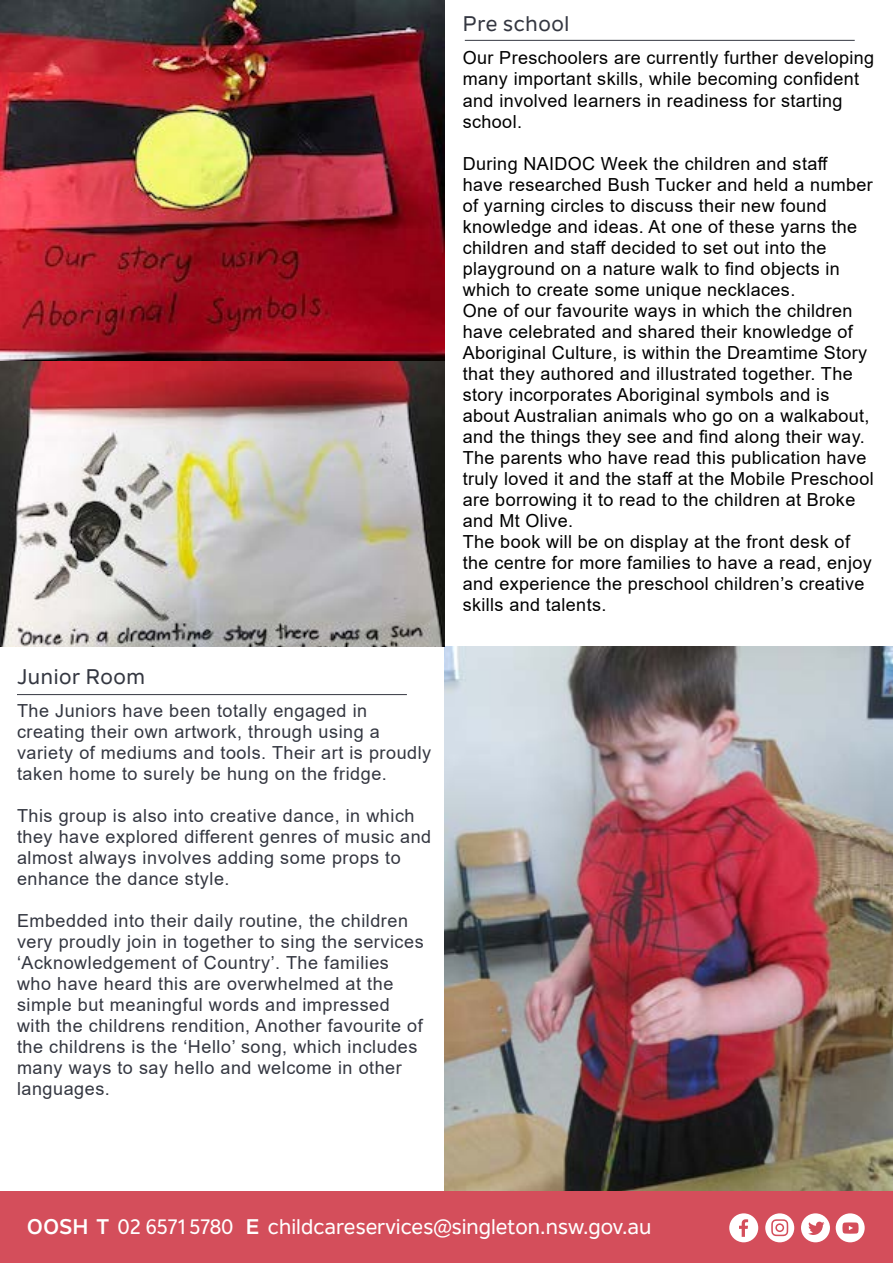
<style>
.page{position:relative;width:893px;height:1263px;background:#fff}
.page>*{position:absolute;margin:0;border:0;box-sizing:border-box;transform-origin:0 0}
.t1{font:500 21px "Nolan Next";color:#fff}
.t2{font:500 21px "Nolan Next";letter-spacing:.03em;color:#343741}
.t3{font:18px/21px "Arial";letter-spacing:.02em;color:#000}
.t4{font:18px/21px "Arial";letter-spacing:.03em;color:#343741}
.s1{font-weight:700}
</style>
<div class="page">
<hr style="left:465px;top:40px;width:390px;height:1px;background:#343741">
<div style="left:0;top:1191px;width:893px;height:72px;background:#d44e5b"></div>
<svg style="left:729px;top:1213px;width:29px;height:29px"></svg>
<svg style="left:801px;top:1213px;width:29px;height:29px"></svg>
<svg style="left:836px;top:1213px;width:29px;height:29px"></svg>
<svg style="left:765px;top:1213px;width:29px;height:29px"></svg>
<img style="left:444px;top:646px;width:449px;height:545px">
<img style="left:0;top:0;width:444px;height:646px">
<hr style="left:17px;top:694px;width:390px;height:1px;background:#343741">
<p class="t2" style="left:17px;top:663px;width:130px">Junior Room</p>
<p class="t4" style="left:17px;top:700px;width:416px">The Juniors have been totally engaged in creating their own artwork, through using a variety of mediums and tools. Their art is proudly taken home to surely be hung on the fridge.</p>
<p class="t4" style="left:17px;top:805px;width:416px">This group is also into creative dance, in which they have explored different genres of music and almost always involves adding some props to enhance the dance style.</p>
<p class="t4" style="left:17px;top:910px;width:408px">Embedded into their daily routine, the children very proudly join in together to sing the services ‘Acknowledgement of Country’. The families who have heard this are overwhelmed at the simple but meaningful words and impressed with the childrens rendition, Another favourite of the childrens is the ‘Hello’ song, which includes many ways to say hello and welcome in other languages.</p>
<p class="t2" style="left:463px;top:11px;width:108px">Pre school</p>
<p class="t3" style="left:463px;top:48px;width:413px">Our Preschoolers are currently further developing many important skills, while becoming confident and involved learners in readiness for starting school.</p>
<p class="t3" style="left:463px;top:153px;width:412px">During NAIDOC Week the children and staff<br>have researched Bush Tucker and held a number of yarning circles to discuss their new found knowledge and ideas. At one of these yarns the children and staff decided to set out into the playground on a nature walk to find objects in which to create some unique necklaces.<br>One of our favourite ways in which the children have celebrated and shared their knowledge of Aboriginal Culture, is within the Dreamtime Story that they authored and illustrated together. The story incorporates Aboriginal symbols and is about Australian animals who go on a walkabout, and the things they see and find along their way.<br>The parents who have read this publication have truly loved it and the staff at the Mobile Preschool are borrowing it to read to the children at Broke and Mt Olive.<br>The book will be on display at the front desk of the centre for more families to have a read, enjoy and experience the preschool children’s creative skills and talents.</p>
<p class="t1" style="left:27px;top:1214px;width:626px"><span class="s1">OOSH T</span> 02 6571 5780 <span class="s1">E</span> childcareservices@singleton.nsw.gov.au</p>
</div>
